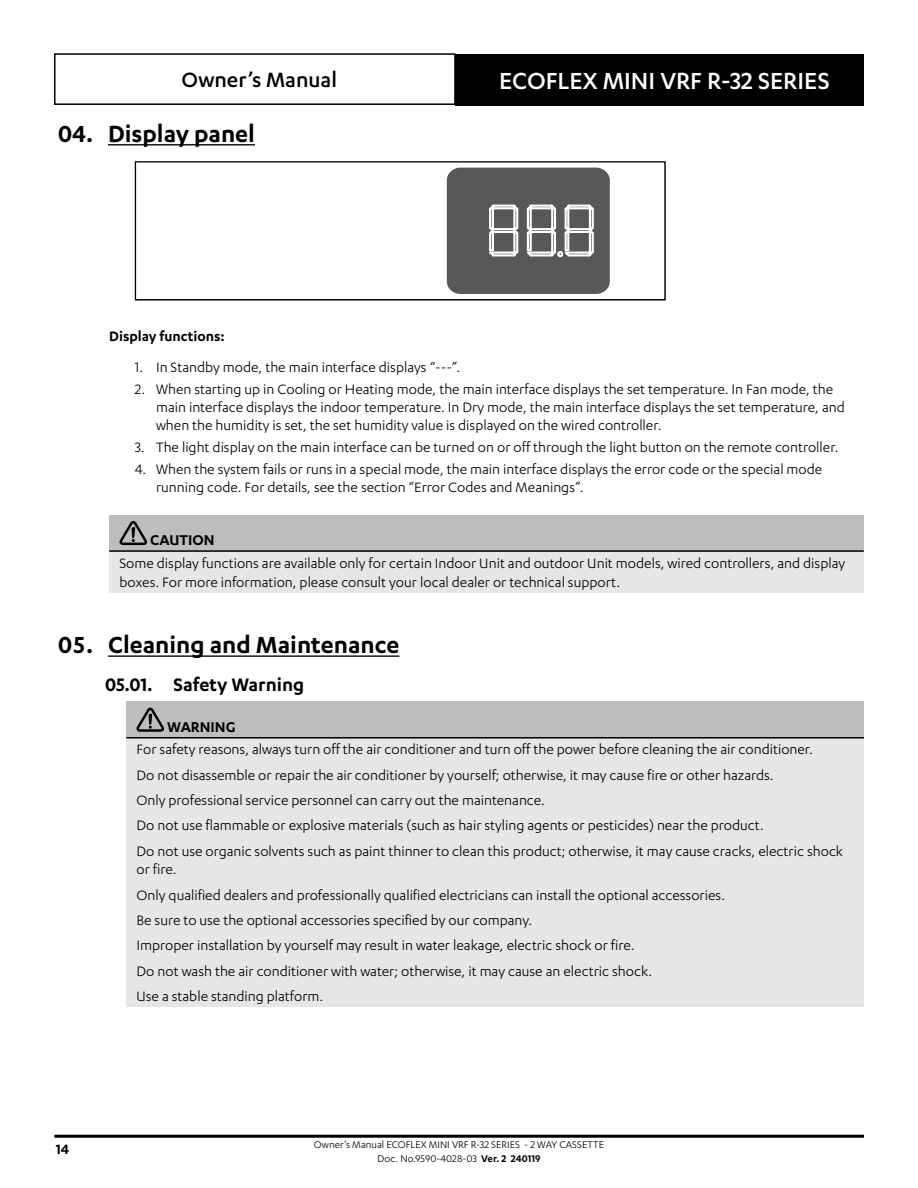
<style>
.page{position:relative;width:918px;height:1188px;background:#fff}
.page>*{position:absolute;margin:0;border:0;box-sizing:border-box;transform-origin:0 0}
.t1{font:600 27px "Karbon";color:#000}
.t2{font:500 27px "Karbon";color:#fff}
.t3{font:500 24px "Karbon";color:#000}
.t4{font:600 21px "Karbon";color:#000}
.NOTES_Title{font:600 16.5px "Karbon";color:#000}
.NOTES_Content{font:15.75px/18px "Karbon";color:#000}
.Paragraph_01__Sec{font:600 15.75px "Karbon";color:#000}
.t5{font:11.25px/13.5px "Karbon";color:#000;text-align:center}
.s1{font-weight:600}
</style>
<div class="page">
<div style="left:54px;top:53px;width:402px;height:52px;border:2px solid #000"></div>
<div style="left:456px;top:54px;width:408px;height:52px;background:#000"></div>
<hr style="left:54px;top:1135px;width:810px;height:3px;background:#000">
<hr style="left:108px;top:144px;width:147px;height:1px;background:#000">
<hr style="left:108px;top:655px;width:291px;height:2px;background:#000">
<svg style="left:135px;top:161px;width:531px;height:140px"></svg>
<div style="left:447px;top:168px;width:163px;height:126px;background:#585858;border-radius:13px"></div>
<svg style="left:489px;top:204px;width:105px;height:54px"></svg>
<div style="left:109px;top:515px;width:755px;height:36px;background:#bdbdbd"></div>
<div style="left:109px;top:551px;width:755px;height:42px;background:#e6e6e6"></div>
<hr style="left:109px;top:550px;width:755px;height:2px;background:#000">
<svg style="left:119px;top:521px;width:28px;height:25px"></svg>
<div style="left:126px;top:702px;width:738px;height:36px;background:#bdbdbd"></div>
<div style="left:126px;top:738px;width:738px;height:269px;background:#e6e6e6"></div>
<hr style="left:126px;top:737px;width:738px;height:2px;background:#000">
<svg style="left:136px;top:707px;width:28px;height:25px"></svg>
<h2 class="t3" style="left:182px;top:67px;width:157px">Owner’s Manual</h2>
<h1 class="t2" style="left:499px;top:66px;width:332px">ECOFLEX MINI VRF R-32 SERIES</h1>
<p class="t1" style="left:58px;top:119px;width:198px">04. Display panel</p>
<p class="Paragraph_01__Sec" style="left:109px;top:327px;width:117px">Display functions:</p>
<p class="NOTES_Content" style="left:135px;top:357px;width:327px">1. In Standby mode, the main interface displays “---”.</p>
<p class="NOTES_Content" style="left:156px;top:380px;width:690px;text-indent:-21px">2. When starting up in Cooling or Heating mode, the main interface displays the set temperature. In Fan mode, the main interface displays the indoor temperature. In Dry mode, the main interface displays the set temperature, and when the humidity is set, the set humidity value is displayed on the wired controller.</p>
<p class="NOTES_Content" style="left:135px;top:438px;width:705px">3. The light display on the main interface can be turned on or off through the light button on the remote controller.</p>
<p class="NOTES_Content" style="left:156px;top:460px;width:668px;text-indent:-21px">4. When the system fails or runs in a special mode, the main interface displays the error code or the special mode running code. For details, see the section “Error Codes and Meanings”.</p>
<p class="NOTES_Title" style="left:150px;top:531px;width:66px">CAUTION</p>
<p class="NOTES_Content" style="left:120px;top:553px;width:727px;line-height:18.9px">Some display functions are available only for certain Indoor Unit and outdoor Unit models, wired controllers, and display boxes. For more information, please consult your local dealer or technical support.</p>
<p class="t1" style="left:58px;top:630px;width:343px">05. Cleaning and Maintenance</p>
<p class="t4" style="left:105px;top:673px;width:201px">05.01. Safety Warning</p>
<p class="NOTES_Title" style="left:167px;top:717px;width:70px">WARNING</p>
<p class="NOTES_Content" style="left:137px;top:740px;width:678px">For safety reasons, always turn off the air conditioner and turn off the power before cleaning the air conditioner.</p>
<p class="NOTES_Content" style="left:137px;top:766px;width:639px">Do not disassemble or repair the air conditioner by yourself; otherwise, it may cause fire or other hazards.</p>
<p class="NOTES_Content" style="left:137px;top:791px;width:410px">Only professional service personnel can carry out the maintenance.</p>
<p class="NOTES_Content" style="left:137px;top:816px;width:629px">Do not use flammable or explosive materials (such as hair styling agents or pesticides) near the product.</p>
<p class="NOTES_Content" style="left:137px;top:841px;width:708px;line-height:18.9px">Do not use organic solvents such as paint thinner to clean this product; otherwise, it may cause cracks, electric shock or fire.</p>
<p class="NOTES_Content" style="left:137px;top:886px;width:590px">Only qualified dealers and professionally qualified electricians can install the optional accessories.</p>
<p class="NOTES_Content" style="left:137px;top:911px;width:397px">Be sure to use the optional accessories specified by our company.</p>
<p class="NOTES_Content" style="left:137px;top:936px;width:500px">Improper installation by yourself may result in water leakage, electric shock or fire.</p>
<p class="NOTES_Content" style="left:137px;top:961px;width:517px">Do not wash the air conditioner with water; otherwise, it may cause an electric shock.</p>
<p class="NOTES_Content" style="left:137px;top:987px;width:188px">Use a stable standing platform.</p>
<p class="Paragraph_01__Sec" style="left:56px;top:1140px;width:15px">14</p>
<p class="t5" style="left:314px;top:1138px;width:292px">Owner’s Manual ECOFLEX MINI VRF R-32 SERIES - 2 WAY CASSETTE<br>Doc. No.9590-4028-03 <span class="s1">Ver. 2 240119</span></p>
</div>
